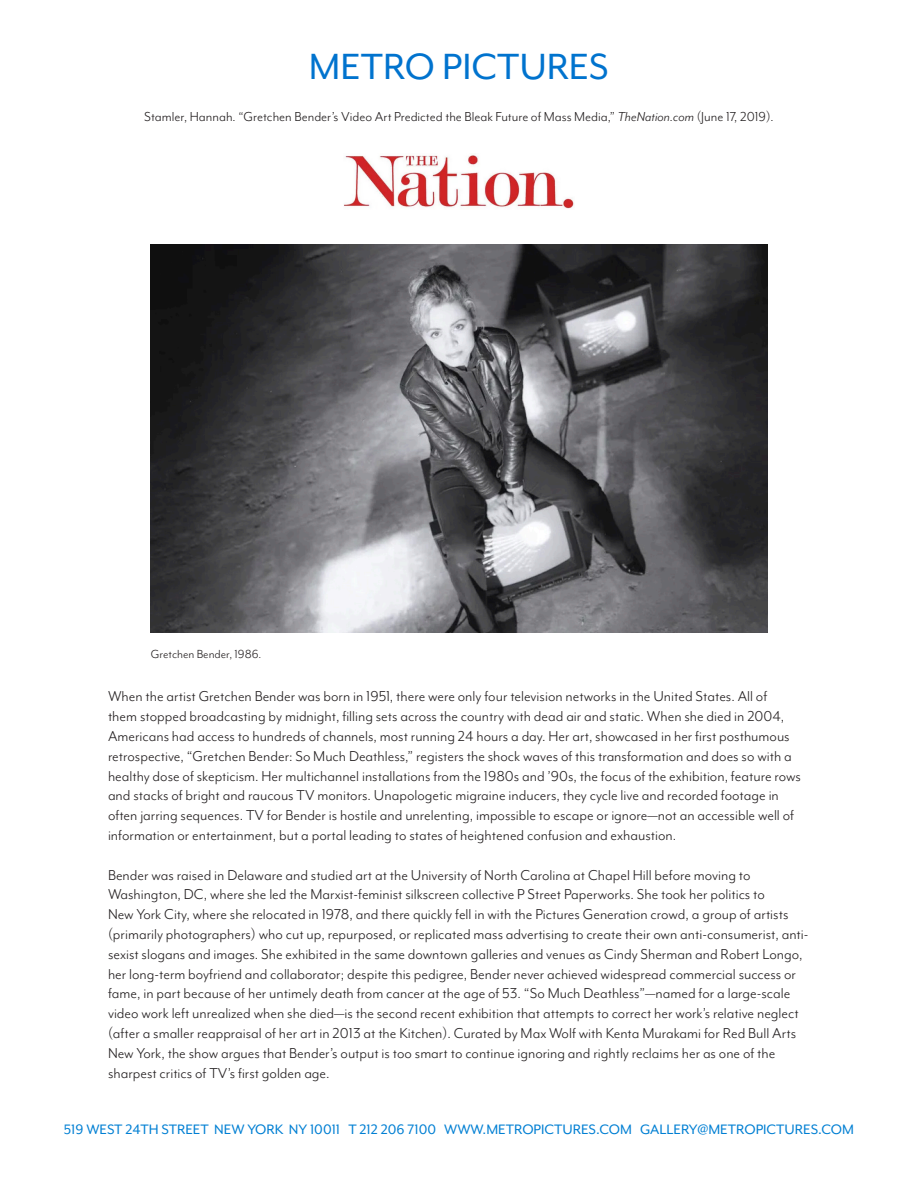
<style>
.page{position:relative;width:918px;height:1188px;background:#fff}
.page>*{position:absolute;margin:0;border:0;box-sizing:border-box;transform-origin:0 0}
.t1{font:42px "Mr Eaves Mod OT";color:#0073ce}
.t2{font:16.5px/19.8px "Mr Eaves Mod OT";color:#231f20}
.t3{font:15.75px "Mr Eaves Mod OT";color:#007fd3}
.t4{font:15px "Mr Eaves Mod OT";color:#231f20}
.t5{font:13.5px "Mr Eaves Mod OT";color:#231f20}
.s1{font-style:italic}
</style>
<div class="page">
<img style="left:344px;top:155px;width:230px;height:54px">
<img style="left:151px;top:245px;width:616px;height:388px">
<p class="t1" style="left:309px;top:44px;width:302px">METRO PICTURES</p>
<p class="t4" style="left:144px;top:108px;width:631px">Stamler, Hannah. “Gretchen Bender’s Video Art Predicted the Bleak Future of Mass Media,” <span class="s1">TheNation.com</span> (June 17, 2019).</p>
<p class="t5" style="left:151px;top:646px;width:112px">Gretchen Bender, 1986.</p>
<p class="t2" style="left:108px;top:687px;width:694px">When the artist Gretchen Bender was born in 1951, there were only four television networks in the United States. All of<br>them stopped broadcasting by midnight, filling sets across the country with dead air and static. When she died in 2004, Americans had access to hundreds of channels, most running 24 hours a day. Her art, showcased in her first posthumous retrospective, “Gretchen Bender: So Much Deathless,” registers the shock waves of this transformation and does so with a healthy dose of skepticism. Her multichannel installations from the 1980s and ’90s, the focus of the exhibition, feature rows and stacks of bright and raucous TV monitors. Unapologetic migraine inducers, they cycle live and recorded footage in often jarring sequences. TV for Bender is hostile and unrelenting, impossible to escape or ignore—not an accessible well of information or entertainment, but a portal leading to states of heightened confusion and exhaustion.</p>
<p class="t2" style="left:108px;top:865px;width:702px">Bender was raised in Delaware and studied art at the University of North Carolina at Chapel Hill before moving to Washington, DC, where she led the Marxist-feminist silkscreen collective P Street Paperworks. She took her politics to<br>New York City, where she relocated in 1978, and there quickly fell in with the Pictures Generation crowd, a group of artists (primarily photographers) who cut up, repurposed, or replicated mass advertising to create their own anti-consumerist, anti&shy;sexist slogans and images. She exhibited in the same downtown galleries and venues as Cindy Sherman and Robert Longo, her long-term boyfriend and collaborator; despite this pedigree, Bender never achieved widespread commercial success or fame, in part because of her untimely death from cancer at the age of 53. “So Much Deathless”—named for a large-scale video work left unrealized when she died—is the second recent exhibition that attempts to correct her work’s relative neglect (after a smaller reappraisal of her art in 2013 at the Kitchen). Curated by Max Wolf with Kenta Murakami for Red Bull Arts New York, the show argues that Bender’s output is too smart to continue ignoring and rightly reclaims her as one of the sharpest critics of TV’s first golden age.</p>
<p class="t3" style="left:64px;top:1121px;width:792px">519 WEST 24TH STREET NEW YORK NY 10011 T 212 206 7100 WWW.METROPICTURES.COM GALLERY@METROPICTURES.COM</p>
</div>
